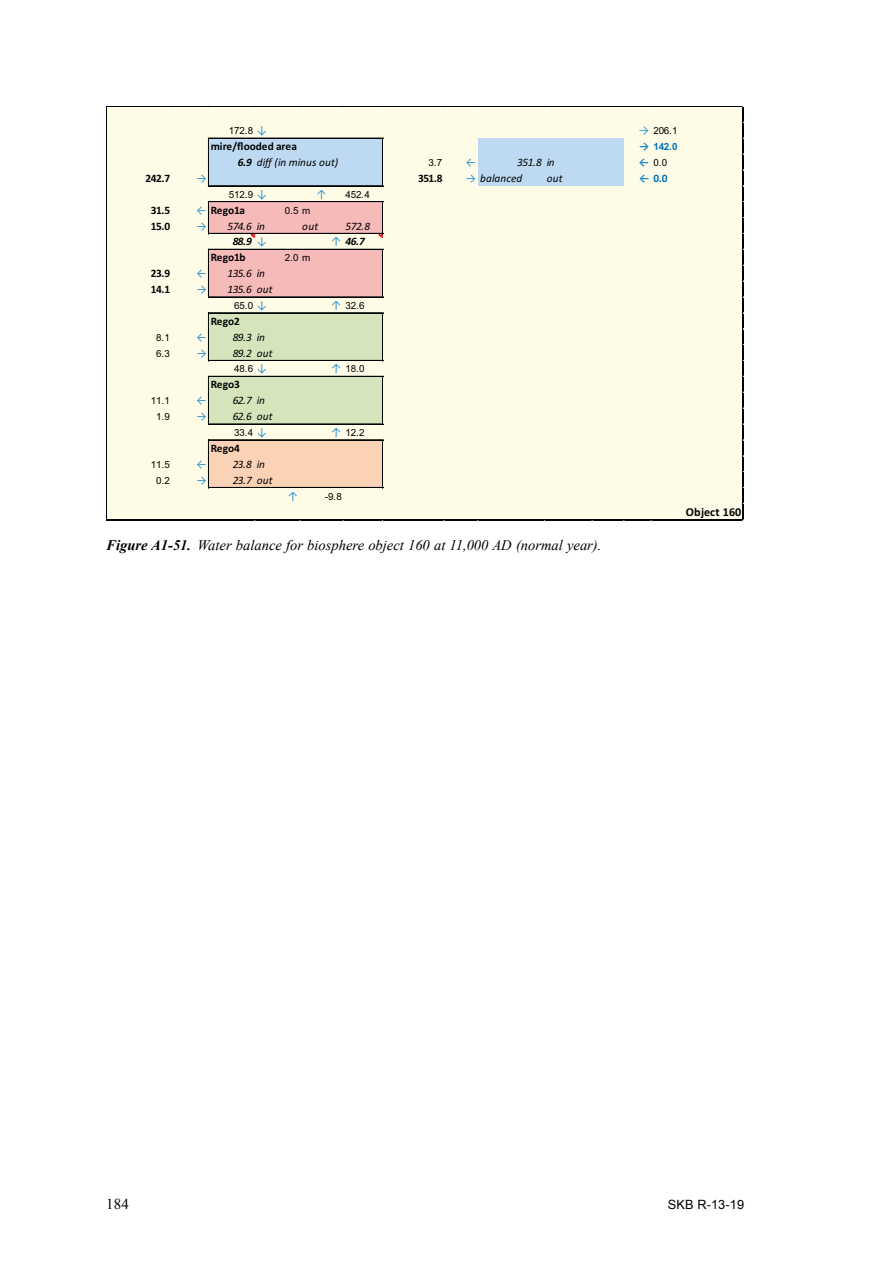
<style>
.page{position:relative;width:893px;height:1263px;background:#fff}
.page>*{position:absolute;margin:0;border:0;box-sizing:border-box;transform-origin:0 0}
.t1{font:15px "Times New Roman";color:#000}
.t2{font:italic 14.55px "Times New Roman";color:#000}
.t3{font:12.75px "Arial";letter-spacing:.01em;color:#000}
.t4{font:700 12.15px "Calibri";color:#010202}
.t5{font:italic 11.4px "Calibri";letter-spacing:-.03em;color:#010202}
.t6{font:700 11.4px "Calibri";letter-spacing:-.005em;color:#010202}
.t7{font:italic 11.4px "Calibri";letter-spacing:.02em;color:#010202}
.t8{font:italic 700 11.4px "Calibri";color:#010202}
.t9{font:11.4px "Calibri";color:#278ccc}
.t10{font:700 11.4px "Calibri";color:#0070b9}
.t11{font:9.9px "Arial";letter-spacing:-.015em;color:#010202}
.t12{font:700 9.9px "Arial";color:#0070b9}
.s1{font-family:"Calibri";font-size:11.4px;color:#278ccc}
.s2{font-weight:700}
.s3{font-family:"Calibri";font-weight:700;font-size:11.4px;color:#278ccc}
.s4{font-style:normal;color:#278ccc}
.s5{color:#278ccc}
.s6{font-weight:400;color:#278ccc}
.s7{font-weight:400;font-style:normal;color:#278ccc}
</style>
<div class="page">
<div style="left:107px;top:107px;width:636px;height:32px;background:#fefce7"></div>
<div style="left:107px;top:138px;width:102px;height:48px;background:#fefce7"></div>
<div style="left:208px;top:138px;width:175px;height:48px;background:#bedaf3"></div>
<div style="left:382px;top:138px;width:97px;height:48px;background:#fefce7"></div>
<div style="left:478px;top:138px;width:147px;height:48px;background:#bedaf3"></div>
<div style="left:624px;top:138px;width:119px;height:48px;background:#fefce7"></div>
<div style="left:107px;top:186px;width:636px;height:16px;background:#fefce7"></div>
<div style="left:107px;top:202px;width:102px;height:32px;background:#fefce7"></div>
<div style="left:208px;top:202px;width:175px;height:32px;background:#f6bab9"></div>
<div style="left:382px;top:202px;width:361px;height:32px;background:#fefce7"></div>
<div style="left:107px;top:233px;width:636px;height:17px;background:#fefce7"></div>
<svg style="left:251px;top:234px;width:4px;height:4px"></svg>
<svg style="left:379px;top:234px;width:4px;height:4px"></svg>
<div style="left:107px;top:249px;width:102px;height:49px;background:#fefce7"></div>
<div style="left:208px;top:249px;width:175px;height:49px;background:#f6bab9"></div>
<div style="left:382px;top:249px;width:361px;height:49px;background:#fefce7"></div>
<div style="left:107px;top:297px;width:636px;height:16px;background:#fefce7"></div>
<div style="left:107px;top:313px;width:102px;height:48px;background:#fefce7"></div>
<div style="left:208px;top:313px;width:175px;height:48px;background:#d4e5bc"></div>
<div style="left:382px;top:313px;width:361px;height:48px;background:#fefce7"></div>
<div style="left:107px;top:360px;width:636px;height:17px;background:#fefce7"></div>
<div style="left:107px;top:376px;width:102px;height:49px;background:#fefce7"></div>
<div style="left:208px;top:376px;width:175px;height:49px;background:#d4e5bc"></div>
<div style="left:382px;top:376px;width:361px;height:49px;background:#fefce7"></div>
<div style="left:107px;top:424px;width:636px;height:16px;background:#fefce7"></div>
<div style="left:107px;top:440px;width:102px;height:48px;background:#fefce7"></div>
<div style="left:208px;top:440px;width:175px;height:48px;background:#fbd2b6"></div>
<div style="left:382px;top:440px;width:361px;height:48px;background:#fefce7"></div>
<div style="left:107px;top:487px;width:636px;height:34px;background:#fefce7"></div>
<hr style="left:107px;top:106px;width:636px;height:1px;background:#010202">
<hr style="left:209px;top:138px;width:174px;height:1px;background:#010202">
<hr style="left:479px;top:138px;width:146px;height:1px;background:#bfbfbf">
<hr style="left:208px;top:138px;width:1px;height:48px;background:#010202">
<hr style="left:209px;top:185px;width:174px;height:1px;background:#010202">
<hr style="left:209px;top:186px;width:174px;height:1px;background:#010202">
<hr style="left:382px;top:139px;width:1px;height:47px;background:#010202">
<hr style="left:478px;top:138px;width:1px;height:48px;background:#bfbfbf">
<hr style="left:479px;top:186px;width:146px;height:1px;background:#bfbfbf">
<hr style="left:624px;top:139px;width:1px;height:47px;background:#bfbfbf">
<hr style="left:209px;top:201px;width:174px;height:1px;background:#010202">
<hr style="left:209px;top:202px;width:174px;height:1px;background:#010202">
<hr style="left:208px;top:202px;width:1px;height:32px;background:#010202">
<hr style="left:209px;top:233px;width:174px;height:1px;background:#010202">
<hr style="left:382px;top:202px;width:1px;height:32px;background:#010202">
<hr style="left:209px;top:249px;width:174px;height:1px;background:#010202">
<hr style="left:208px;top:249px;width:1px;height:49px;background:#010202">
<hr style="left:209px;top:297px;width:174px;height:1px;background:#010202">
<hr style="left:382px;top:250px;width:1px;height:48px;background:#010202">
<hr style="left:209px;top:312px;width:174px;height:1px;background:#010202">
<hr style="left:209px;top:313px;width:174px;height:1px;background:#010202">
<hr style="left:208px;top:313px;width:1px;height:48px;background:#010202">
<hr style="left:209px;top:360px;width:174px;height:1px;background:#010202">
<hr style="left:382px;top:313px;width:1px;height:48px;background:#010202">
<hr style="left:209px;top:376px;width:174px;height:1px;background:#010202">
<hr style="left:208px;top:376px;width:1px;height:49px;background:#010202">
<hr style="left:209px;top:424px;width:174px;height:1px;background:#010202">
<hr style="left:382px;top:377px;width:1px;height:48px;background:#010202">
<hr style="left:209px;top:439px;width:174px;height:1px;background:#010202">
<hr style="left:209px;top:440px;width:174px;height:1px;background:#010202">
<hr style="left:208px;top:440px;width:1px;height:48px;background:#010202">
<hr style="left:209px;top:487px;width:174px;height:1px;background:#010202">
<hr style="left:382px;top:440px;width:1px;height:48px;background:#010202">
<hr style="left:107px;top:519px;width:636px;height:2px;background:#010202">
<hr style="left:742px;top:107px;width:1px;height:414px;background:#010202">
<hr style="left:106px;top:106px;width:1px;height:415px;background:#010202">
<p class="t11" style="left:229px;top:124px;width:40px">172.8 <span class="s1">↓</span></p>
<p class="t11" style="left:639px;top:124px;width:40px"><span class="s1">→</span> 206.1</p>
<p class="t6" style="left:211px;top:139px;width:88px">mire/flooded area</p>
<p class="t12" style="left:639px;top:140px;width:40px"><span class="s1">→</span> 142.0</p>
<p class="t7" style="left:238px;top:154px;width:102px"><span class="s2">6.9</span> diff (in minus out)</p>
<p class="t11" style="left:429px;top:156px;width:15px">3.7</p>
<p class="t9" style="left:466px;top:155px;width:12px">←</p>
<p class="t5" style="left:517px;top:154px;width:39px">351.8 in</p>
<p class="t11" style="left:639px;top:156px;width:30px"><span class="s3">←</span> 0.0</p>
<p class="t6" style="left:146px;top:171px;width:26px">242.7</p>
<p class="t9" style="left:196px;top:171px;width:12px">→</p>
<p class="t6" style="left:418px;top:171px;width:26px">351.8</p>
<p class="t7" style="left:466px;top:170px;width:58px"><span class="s4">→</span> balanced</p>
<p class="t5" style="left:547px;top:170px;width:17px">out</p>
<p class="t10" style="left:639px;top:171px;width:30px"><span class="s5">←</span> 0.0</p>
<p class="t11" style="left:229px;top:188px;width:40px">512.9 <span class="s1">↓</span></p>
<p class="t9" style="left:317px;top:187px;width:12px">↑</p>
<p class="t11" style="left:345px;top:188px;width:26px">452.4</p>
<p class="t6" style="left:151px;top:203px;width:21px">31.5</p>
<p class="t6" style="left:196px;top:203px;width:50px"><span class="s6">←</span> Rego1a</p>
<p class="t11" style="left:285px;top:204px;width:27px">0.5 m</p>
<p class="t6" style="left:151px;top:219px;width:21px">15.0</p>
<p class="t5" style="left:196px;top:218px;width:70px"><span class="s4">→</span> 574.6 in</p>
<p class="t5" style="left:302px;top:218px;width:17px">out</p>
<p class="t5" style="left:345px;top:218px;width:26px">572.8</p>
<p class="t8" style="left:233px;top:235px;width:36px">88.9 <span class="s7">↓</span></p>
<p class="t8" style="left:331px;top:235px;width:35px"><span class="s7">↑</span> 46.7</p>
<p class="t6" style="left:211px;top:250px;width:36px">Rego1b</p>
<p class="t11" style="left:285px;top:251px;width:27px">2.0 m</p>
<p class="t6" style="left:151px;top:266px;width:21px">23.9</p>
<p class="t9" style="left:196px;top:266px;width:12px">←</p>
<p class="t5" style="left:227px;top:266px;width:39px">135.6 in</p>
<p class="t6" style="left:151px;top:282px;width:21px">14.1</p>
<p class="t5" style="left:196px;top:281px;width:78px"><span class="s4">→</span> 135.6 out</p>
<p class="t11" style="left:234px;top:299px;width:34px">65.0 <span class="s1">↓</span></p>
<p class="t11" style="left:331px;top:299px;width:35px"><span class="s1">↑</span> 32.6</p>
<p class="t6" style="left:211px;top:314px;width:31px">Rego2</p>
<p class="t11" style="left:156px;top:331px;width:15px">8.1</p>
<p class="t9" style="left:196px;top:330px;width:12px">←</p>
<p class="t5" style="left:233px;top:329px;width:34px">89.3 in</p>
<p class="t11" style="left:156px;top:347px;width:15px">6.3</p>
<p class="t5" style="left:196px;top:345px;width:78px"><span class="s4">→</span> 89.2 out</p>
<p class="t11" style="left:234px;top:362px;width:34px">48.6 <span class="s1">↓</span></p>
<p class="t11" style="left:331px;top:362px;width:35px"><span class="s1">↑</span> 18.0</p>
<p class="t6" style="left:211px;top:377px;width:31px">Rego3</p>
<p class="t11" style="left:151px;top:394px;width:21px">11.1</p>
<p class="t9" style="left:196px;top:393px;width:12px">←</p>
<p class="t5" style="left:233px;top:393px;width:34px">62.7 in</p>
<p class="t11" style="left:156px;top:410px;width:15px">1.9</p>
<p class="t5" style="left:196px;top:409px;width:78px"><span class="s4">→</span> 62.6 out</p>
<p class="t11" style="left:234px;top:426px;width:34px">33.4 <span class="s1">↓</span></p>
<p class="t11" style="left:331px;top:426px;width:35px"><span class="s1">↑</span> 12.2</p>
<p class="t6" style="left:211px;top:441px;width:31px">Rego4</p>
<p class="t11" style="left:151px;top:458px;width:21px">11.5</p>
<p class="t9" style="left:196px;top:457px;width:12px">←</p>
<p class="t5" style="left:233px;top:456px;width:34px">23.8 in</p>
<p class="t11" style="left:156px;top:474px;width:15px">0.2</p>
<p class="t5" style="left:196px;top:472px;width:78px"><span class="s4">→</span> 23.7 out</p>
<p class="t9" style="left:288px;top:489px;width:12px">↑</p>
<p class="t11" style="left:325px;top:490px;width:18px">-9.8</p>
<h2 class="t2" style="left:106px;top:535px;width:497px"><span class="s2">Figure A1‑51.</span> Water balance for biosphere object 160 at 11,000 AD (normal year).</h2>
<p class="t4" style="left:686px;top:505px;width:57px">Object 160</p>
<h1 class="t1" style="left:106px;top:1194px;width:24px">184</h1>
<p class="t3" style="left:668px;top:1196px;width:78px">SKB R-13-19</p>
</div>
